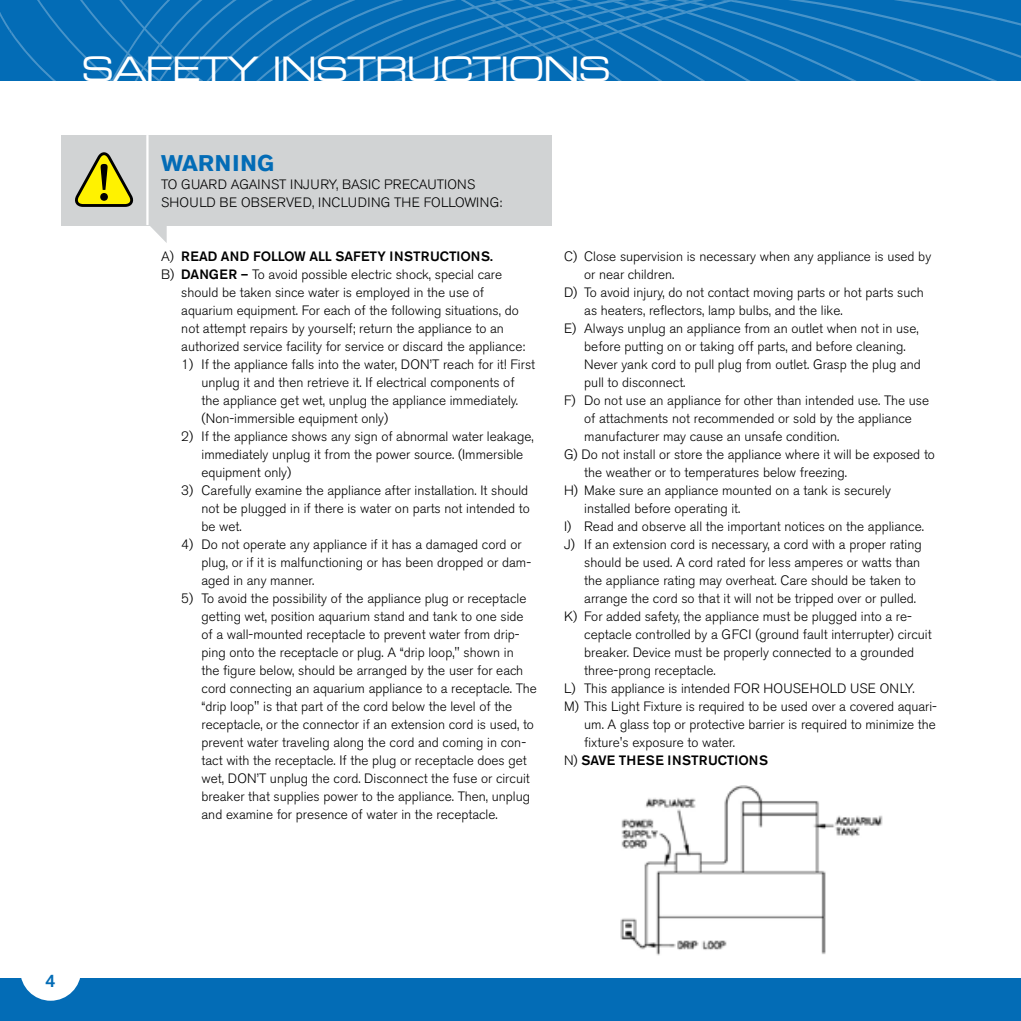
<style>
.page{position:relative;width:1021px;height:1021px;background:#fff}
.page>*{position:absolute;margin:0;border:0;box-sizing:border-box;transform-origin:0 0}
.t1{font:33.75px "Eurostile Extended Two";letter-spacing:-.05em;color:#fff}
.t2{font:700 22.5px "Akzidenz Grotesk BE";color:#036cb6}
.t3{font:500 18px "Akzidenz Grotesk BE";color:#036cb6}
.t4{font:300 13.5px/18px "Akzidenz Grotesk BE";color:#000}
.t5{font:300 13.5px/18px "Akzidenz Grotesk BE";letter-spacing:.02em;color:#000}
.t6{font:500 13.5px "Akzidenz Grotesk BE";color:#000}
.s1{font-weight:300}
.s2{font-weight:500}
</style>
<div class="page">
<div style="left:0;top:978px;width:1020px;height:42px;background:#036cb6"></div>
<div style="left:20px;top:939px;width:61px;height:61px;background:#fff;border-radius:50%"></div>
<hr style="left:1020px;top:978px;width:1px;height:42px;background:#036cb6">
<div style="left:0;top:0;width:1021px;height:81px;background:#036cb6"></div>
<svg style="left:74px;top:0;width:946px;height:81px;background:#0c71b8"></svg>
<div style="left:61px;top:135px;width:490px;height:90px;background:#d1d3d4"></div>
<svg style="left:75px;top:152px;width:58px;height:55px"></svg>
<svg style="left:142px;top:218px;width:25px;height:25px"></svg>
<hr style="left:146px;top:135px;width:2px;height:90px;background:#fff">
<img style="left:620px;top:785px;width:263px;height:171px">
<h1 class="t1" style="left:81px;top:46px;width:532px">SAFETY INSTR UCTIONS</h1>
<h2 class="t2" style="left:161px;top:150px;width:38px">WARNING</h2>
<p class="t5" style="left:161px;top:176px;width:342px">To guard against injury, basic precautions should be observed, including the following:</p>
<p class="t6" style="left:161px;top:248px;width:333px"><span class="s1">A)</span> READ AND FOLLOW ALL SAFETY INSTRUCTIONS.</p>
<p class="t4" style="left:161px;top:266px;width:342px">B) <span class="s2">DANGER –</span> To avoid possible electric shock, special care</p>
<p class="t4" style="left:181px;top:284px;width:304px">should be taken since water is employed in the use of</p>
<p class="t4" style="left:181px;top:302px;width:339px">aquarium equipment. For each of the following situations, do</p>
<p class="t4" style="left:181px;top:320px;width:324px">not attempt repairs by yourself; return the appliance to an</p>
<p class="t4" style="left:181px;top:338px;width:345px">authorized service facility for service or discard the appliance:</p>
<p class="t4" style="left:181px;top:356px;width:230px">1) If the appliance falls into the water, DON</p>
<p class="t4" style="left:201px;top:356px;width:335px;text-indent:228px">’T reach for it! First unplug it and then retrieve it. If electrical components of the appliance get wet, unplug the appliance immediately. (Non-immersible equipment only)</p>
<p class="t4" style="left:201px;top:428px;width:333px;text-indent:-20px">2) If the appliance shows any sign of abnormal water leakage, immediately unplug it from the power source. (I mmersible equipment only)</p>
<p class="t4" style="left:201px;top:482px;width:330px;text-align:justify;text-indent:-20px">3) Carefully examine the appliance after installation. It should not be plugged in if there is water on parts not intended to be wet.</p>
<p class="t4" style="left:201px;top:536px;width:331px;text-indent:-20px">4) Do not operate any appliance if it has a damaged cord or plug, or if it is malfunctioning or has been dropped or dam&shy;aged in any manner.</p>
<p class="t4" style="left:201px;top:590px;width:337px;text-indent:-20px">5) To avoid the possibility of the appliance plug or receptacle getting wet, position aquarium stand and tank to one side of a wall-mounted receptacle to prevent water from drip&shy;ping onto the receptacle or plug. A “drip loop," shown in<br>the figure below, should be arranged by the user for each cord connecting an aquarium appliance to a receptacle. The “drip loop" is that part of the cord below the level of the receptacle, or the connector if an extension cord is used, to prevent water traveling along the cord and coming in con&shy;tact with the receptacle. If the plug or receptacle does get wet, DON</p>
<p class="t4" style="left:201px;top:769px;width:330px;text-align:justify;text-indent:55px">’T unplug the cord. Disconnect the fuse or circuit breaker that supplies power to the appliance. Then, unplug and examine for presence of water in the receptacle.</p>
<p class="t4" style="left:564px;top:247px;width:369px">C) Close supervision is necessary when any appliance is used by</p>
<p class="t4" style="left:584px;top:265px;width:92px">or near children.</p>
<p class="t4" style="left:564px;top:283px;width:361px">D) To avoid injury, do not contact moving parts or hot parts such</p>
<p class="t4" style="left:584px;top:301px;width:260px">as heaters, reflectors, lamp bulbs, and the like.</p>
<p class="t4" style="left:564px;top:319px;width:356px">E) Always unplug an appliance from an outlet when not in use,</p>
<p class="t4" style="left:584px;top:337px;width:323px">before putting on or taking off parts, and before cleaning.</p>
<p class="t4" style="left:584px;top:355px;width:338px">Never yank cord to pull plug from outlet. Grasp the plug and</p>
<p class="t4" style="left:584px;top:373px;width:103px">pull to disconnect.</p>
<p class="t4" style="left:564px;top:391px;width:366px">F) Do not use an appliance for other than intended use. The use</p>
<p class="t4" style="left:584px;top:409px;width:329px">of attachments not recommended or sold by the appliance</p>
<p class="t4" style="left:584px;top:427px;width:257px">manufacturer may cause an unsafe condition.</p>
<p class="t4" style="left:564px;top:445px;width:372px">G) Do not install or store the appliance where it will be exposed to</p>
<p class="t4" style="left:584px;top:463px;width:264px">the weather or to temperatures below freezing.</p>
<p class="t4" style="left:564px;top:481px;width:328px">H) Make sure an appliance mounted on a tank is securely</p>
<p class="t4" style="left:584px;top:499px;width:158px">installed before operating it.</p>
<p class="t4" style="left:564px;top:517px;width:361px">I) Read and observe all the important notices on the appliance.</p>
<p class="t4" style="left:564px;top:535px;width:359px">J) If an extension cord is necessary, a cord with a proper rating</p>
<p class="t4" style="left:584px;top:553px;width:337px">should be used. A cord rated for less amperes or watts than</p>
<p class="t4" style="left:584px;top:571px;width:333px">the appliance rating may overheat. Care should be taken to</p>
<p class="t4" style="left:584px;top:589px;width:333px">arrange the cord so that it will not be tripped over or pulled.</p>
<p class="t4" style="left:564px;top:607px;width:349px">K) For added safety, the appliance must be plugged into a re-</p>
<p class="t4" style="left:584px;top:625px;width:146px">ceptacle controlled by a GFCI</p>
<p class="t4" style="left:755px;top:625px;width:178px">(ground fault interrupter) circuit</p>
<p class="t4" style="left:584px;top:643px;width:331px">breaker. Device must be properly connected to a grounded</p>
<p class="t4" style="left:584px;top:661px;width:133px">three-prong receptacle.</p>
<p class="t4" style="left:564px;top:679px;width:179px">L) This appliance is intended FOR</p>
<p class="t4" style="left:763px;top:679px;width:11px">HOUSEHOLD</p>
<p class="t4" style="left:850px;top:679px;width:10px">USE</p>
<p class="t4" style="left:879px;top:679px;width:10px">ONLY</p>
<p class="t4" style="left:912px;top:679px;width:4px">.</p>
<p class="t4" style="left:564px;top:697px;width:374px">M) This Light Fixture is required to be used over a covered aquari-</p>
<p class="t4" style="left:584px;top:715px;width:353px">um. A glass top or protective barrier is required to minimize the</p>
<p class="t4" style="left:584px;top:733px;width:152px">fixture's exposure to water.</p>
<p class="t6" style="left:564px;top:752px;width:205px"><span class="s1">N)</span> SAVE THESE INSTRUCTIONS</p>
<h3 class="t3" style="left:46px;top:969px;width:12px">4</h3>
</div>
